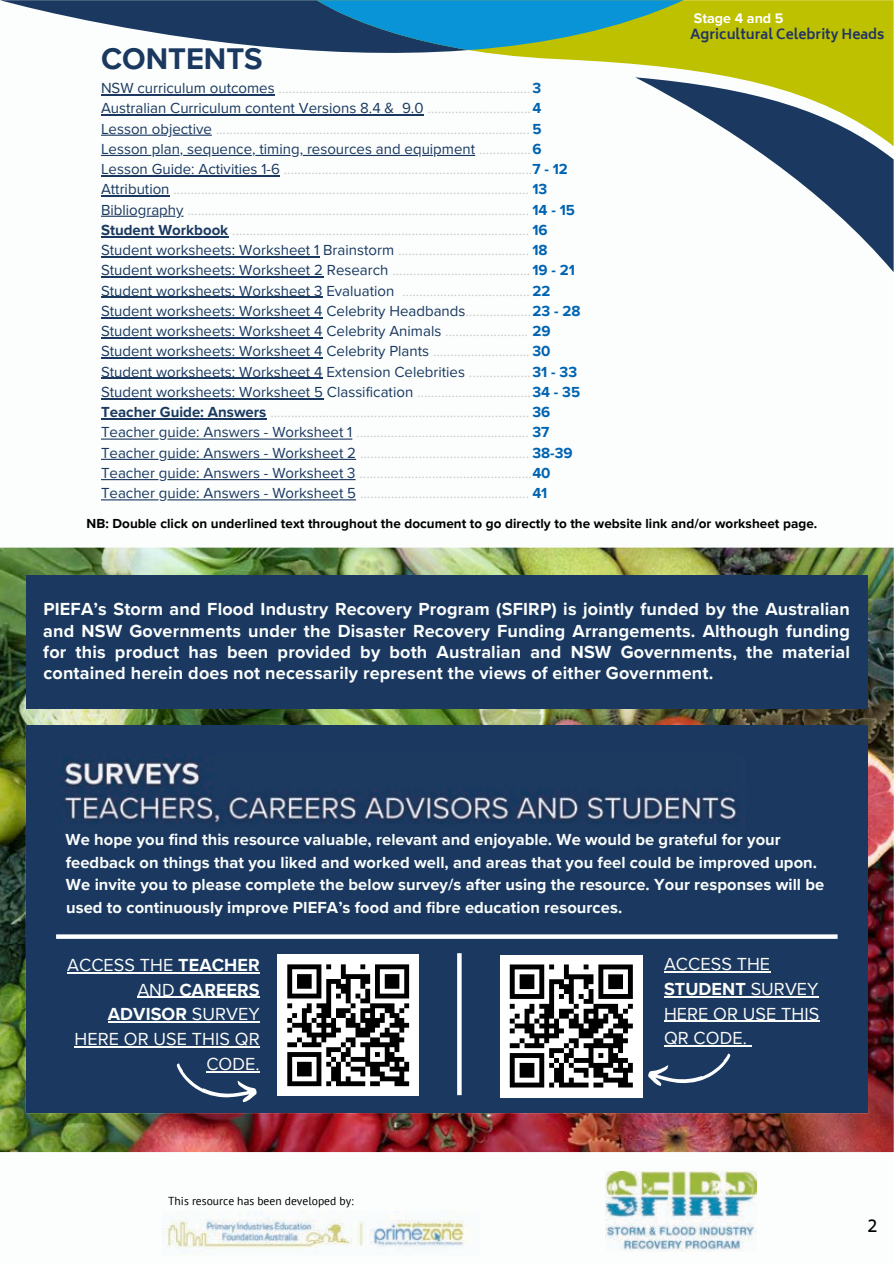
<style>
.page{position:relative;width:894px;height:1264px;background:#fff}
.page>*{position:absolute;margin:0;border:0;box-sizing:border-box;transform-origin:0 0}
.t1{font:700 30.75px "Proxima Nova";color:#1a3860}
.t2{font:700 18px/24.8px "Proxima Nova";letter-spacing:.01em;color:#fbfefc;text-align:justify}
.t3{font:18px/24.8px "Proxima Nova";letter-spacing:.005em;color:#fcfcf9}
.t4{font:18px "Biryani";color:#000}
.t5{font:700 16.5px/22.5px "Proxima Nova";letter-spacing:.005em;color:#fbfefc}
.t6{font:15px/20.2px "Proxima Nova";color:#cfcbcb}
.t7{font:700 14.25px "Proxima Nova";color:#fff}
.t8{font:700 13.5px "Proxima Nova";letter-spacing:.005em;color:#000}
.t9{font:700 13.5px "Biryani";color:#203466}
.t10{font:11.55px "PT Sans";color:#000}
.s1{color:#1a3860}
.s2{font-weight:700;color:#0063b2}
.s3{font-weight:700;color:#1a3860}
.s4{font-weight:400}
.s5{font-weight:400;color:#fcfcf9}
.s6{font-weight:700}
</style>
<div class="page">
<div style="left:0;top:0;width:893px;height:1263px;background:#fbfefc"></div>
<svg style="left:0;top:0;width:316px;height:116px"></svg>
<svg style="left:316px;top:0;width:577px;height:116px"></svg>
<svg style="left:316px;top:0;width:367px;height:50px"></svg>
<svg style="left:635px;top:77px;width:258px;height:195px"></svg>
<img style="left:0;top:547px;width:893px;height:604px">
<div style="left:26px;top:575px;width:841px;height:134px;background:#1a3860"></div>
<div style="left:26px;top:725px;width:841px;height:388px;background:#1a3860"></div>
<hr style="left:101px;top:94px;width:173px;height:1px;background:#1a3860">
<hr style="left:101px;top:114px;width:293px;height:1px;background:#1a3860">
<svg style="left:394px;top:114px;width:29px;height:1px"></svg>
<hr style="left:172px;top:135px;width:40px;height:1px;background:#1a3860">
<hr style="left:101px;top:135px;width:66px;height:1px;background:#1a3860">
<hr style="left:437px;top:155px;width:38px;height:1px;background:#1a3860">
<hr style="left:303px;top:155px;width:115px;height:1px;background:#1a3860">
<hr style="left:255px;top:155px;width:35px;height:1px;background:#1a3860">
<hr style="left:212px;top:155px;width:40px;height:1px;background:#1a3860">
<svg style="left:155px;top:155px;width:52px;height:1px"></svg>
<hr style="left:101px;top:155px;width:50px;height:1px;background:#1a3860">
<hr style="left:101px;top:175px;width:179px;height:1px;background:#1a3860">
<hr style="left:101px;top:195px;width:68px;height:1px;background:#1a3860">
<svg style="left:146px;top:216px;width:29px;height:1px"></svg>
<hr style="left:101px;top:216px;width:36px;height:1px;background:#1a3860">
<hr style="left:101px;top:236px;width:127px;height:1px;background:#1a3860">
<hr style="left:101px;top:256px;width:218px;height:1px;background:#1a3860">
<hr style="left:101px;top:276px;width:222px;height:1px;background:#1a3860">
<hr style="left:101px;top:297px;width:221px;height:1px;background:#1a3860">
<hr style="left:101px;top:317px;width:221px;height:1px;background:#1a3860">
<hr style="left:101px;top:337px;width:221px;height:1px;background:#1a3860">
<hr style="left:101px;top:357px;width:221px;height:1px;background:#1a3860">
<hr style="left:101px;top:378px;width:221px;height:1px;background:#1a3860">
<hr style="left:101px;top:398px;width:222px;height:1px;background:#1a3860">
<hr style="left:101px;top:418px;width:165px;height:1px;background:#1a3860">
<hr style="left:167px;top:438px;width:185px;height:1px;background:#1a3860">
<hr style="left:101px;top:438px;width:57px;height:1px;background:#1a3860">
<hr style="left:167px;top:459px;width:189px;height:1px;background:#1a3860">
<hr style="left:101px;top:459px;width:57px;height:1px;background:#1a3860">
<hr style="left:167px;top:479px;width:188px;height:1px;background:#1a3860">
<hr style="left:101px;top:479px;width:57px;height:1px;background:#1a3860">
<hr style="left:167px;top:499px;width:189px;height:1px;background:#1a3860">
<hr style="left:101px;top:499px;width:57px;height:1px;background:#1a3860">
<svg style="left:177px;top:1063px;width:80px;height:39px"></svg>
<hr style="left:663px;top:971px;width:107px;height:1px;background:#fcfcf9">
<hr style="left:663px;top:995px;width:87px;height:2px;background:#fcfcf9">
<hr style="left:750px;top:995px;width:68px;height:2px;background:#fcfcf9">
<hr style="left:663px;top:1020px;width:156px;height:1px;background:#fcfcf9">
<hr style="left:663px;top:1045px;width:83px;height:1px;background:#fcfcf9">
<img style="left:62px;top:755px;width:675px;height:69px">
<hr style="left:67px;top:971px;width:68px;height:2px;background:#fbfefc">
<hr style="left:135px;top:971px;width:43px;height:2px;background:#fbfefc">
<hr style="left:178px;top:971px;width:81px;height:2px;background:#fbfefc">
<hr style="left:137px;top:996px;width:42px;height:1px;background:#fbfefc">
<hr style="left:179px;top:996px;width:80px;height:1px;background:#fbfefc">
<hr style="left:108px;top:1021px;width:84px;height:1px;background:#fbfefc">
<hr style="left:192px;top:1021px;width:67px;height:1px;background:#fbfefc">
<hr style="left:75px;top:1046px;width:44px;height:1px;background:#fcfcf9">
<hr style="left:124px;top:1046px;width:135px;height:1px;background:#fcfcf9">
<hr style="left:206px;top:1070px;width:53px;height:2px;background:#fcfcf9">
<svg style="left:648px;top:1053px;width:82px;height:32px"></svg>
<svg style="left:56px;top:934px;width:781px;height:4px;fill:#fff"></svg>
<svg style="left:457px;top:953px;width:4px;height:142px"></svg>
<img style="left:605px;top:1171px;width:150px;height:80px">
<img style="left:163px;top:1211px;width:305px;height:38px">
<div style="left:277px;top:954px;width:142px;height:141px;background:#fff"></div>
<svg style="left:287px;top:964px;width:122px;height:122px"></svg>
<div style="left:336px;top:1081px;width:29px;height:5px;background:#000"></div>
<div style="left:370px;top:1081px;width:10px;height:5px;background:#000"></div>
<div style="left:394px;top:1081px;width:15px;height:5px;background:#000"></div>
<div style="left:500px;top:954px;width:142px;height:143px;background:#fff"></div>
<svg style="left:509px;top:964px;width:123px;height:123px"></svg>
<div style="left:559px;top:1082px;width:29px;height:5px;background:#000"></div>
<div style="left:593px;top:1082px;width:10px;height:5px;background:#000"></div>
<div style="left:618px;top:1082px;width:14px;height:5px;background:#000"></div>
<h1 class="t1" style="left:101px;top:41px;width:163px">CONTENTS</h1>
<p class="t6" style="left:101px;top:78px;width:481px"><span class="s1">NSW curriculum outcomes</span> .........................................................................<span class="s2">3<br></span><span class="s1">Australian Curriculum content Versions 8.4 &amp; 9.0</span> ..............................<span class="s2">4<br></span><span class="s1">Lesson objective</span> ........................................................................................... <span class="s2">5<br></span><span class="s1">Lesson plan, sequence, timing, resources and equipment</span> ...............<span class="s2">6<br></span><span class="s1">Lesson Guide: Activities 1-6</span> ........................................................................<span class="s2">7 - 12<br></span><span class="s1">Attribution</span> ....................................................................................................... <span class="s2">13<br></span><span class="s1">Bibliography</span> ................................................................................................... <span class="s2">14 - 15<br></span><span class="s3">Student Workbook</span> ...................................................................................... <span class="s2">16<br></span><span class="s1">Student worksheets: Worksheet 1 Brainstorm</span> ...................................... <span class="s2">18<br></span><span class="s1">Student worksheets: Worksheet 2 Research</span> ........................................<span class="s2">19 - 21<br></span><span class="s1">Student worksheets: Worksheet 3 Evaluation</span> ..................................... <span class="s2">22<br></span><span class="s1">Student worksheets: Worksheet 4 Celebrity Headbands</span>...................<span class="s2">23 - 28<br></span><span class="s1">Student worksheets: Worksheet 4 Celebrity Animals</span> ........................ <span class="s2">29<br></span><span class="s1">Student worksheets: Worksheet 4 Celebrity Plants</span> ............................ <span class="s2">30<br></span><span class="s1">Student worksheets: Worksheet 4 Extension Celebrities</span> ..................<span class="s2">31 - 33<br></span><span class="s1">Student worksheets: Worksheet 5 Classification</span> .................................<span class="s2">34 - 35<br></span><span class="s3">Teacher Guide: Answers</span> ........................................................................... <span class="s2">36<br></span><span class="s1">Teacher guide: Answers - Worksheet 1</span> .................................................. <span class="s2">37<br></span><span class="s1">Teacher guide: Answers - Worksheet 2</span> ................................................. <span class="s2">38-39<br></span><span class="s1">Teacher guide: Answers - Worksheet 3</span> ..................................................<span class="s2">40<br></span><span class="s1">Teacher guide: Answers - Worksheet 5</span> ................................................. <span class="s2">41</span></p>
<p class="t7" style="left:693px;top:10px;width:91px">Stage 4 and 5</p>
<p class="t9" style="left:690px;top:26px;width:196px">Agricultural Celebrity Heads</p>
<p class="t8" style="left:86px;top:515px;width:732px">NB: Double click on underlined text throughout the document to go directly to the website link and/or worksheet page.</p>
<p class="t2" style="left:43px;top:599px;width:808px;line-height:21.3px">PIEFA’s Storm and Flood Industry Recovery Program (SFIRP) is jointly funded by the Australian and NSW Governments under the Disaster Recovery Funding Arrangements. Although funding for this product has been provided by both Australian and NSW Governments, the material contained herein does not necessarily represent the views of either Government.</p>
<p class="t5" style="left:66px;top:829px;width:760px">We hope you find this resource valuable, relevant and enjoyable. We would be grateful for your feedback on things that you liked and worked well, and areas that you feel could be improved upon.<br>We invite you to please complete the below survey/s after using the resource. Your responses will be used to continuously improve PIEFA’s food and fibre education resources.</p>
<p class="t2" style="left:67px;top:952px;width:194px;text-align:right"><span class="s4">ACCESS THE</span> TEACHER<br><span class="s4">AND</span> CAREERS<br>ADVISOR <span class="s4">SURVEY<br></span><span class="s5">HERE OR USE THIS QR<br>CODE.</span></p>
<p class="t10" style="left:168px;top:1193px;width:187px">This resource has been developed by:</p>
<p class="t3" style="left:663px;top:952px;width:157px">ACCESS THE<br><span class="s6">STUDENT</span> SURVEY<br>HERE OR USE THIS<br>QR CODE.</p>
<p class="t4" style="left:867px;top:1215px;width:11px">2</p>
</div>
